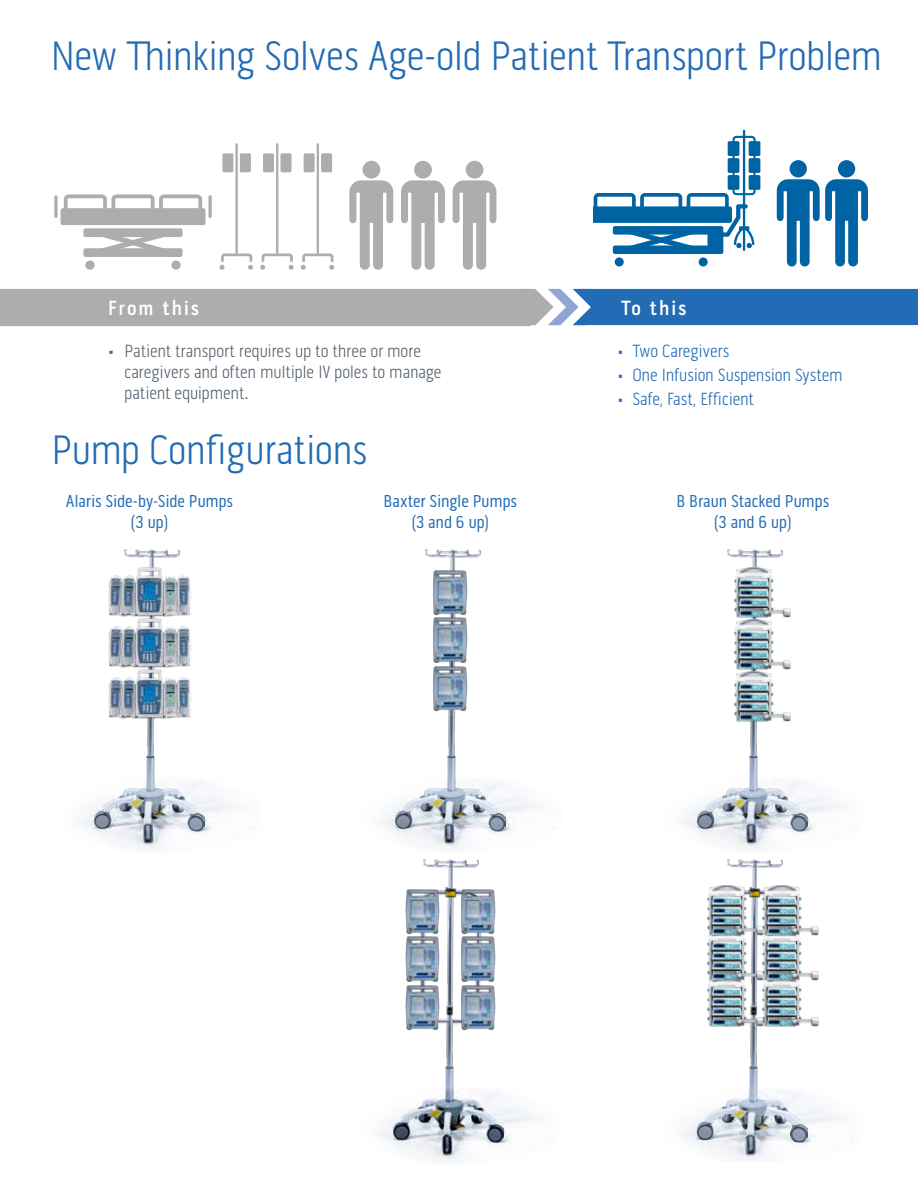
<style>
.page{position:relative;width:918px;height:1188px;background:#fff}
.page>*{position:absolute;margin:0;border:0;box-sizing:border-box;transform-origin:0 0}
.t1{font:300 42px "Pill Gothic 300 mg";letter-spacing:-.01em;color:#226bb5}
.t2{font:600 21px "Pill Gothic 300 mg";letter-spacing:.09em;color:#fff}
.t3{font:300 18px/21px "Pill Gothic 300 mg";letter-spacing:-.005em;color:#54626f}
.t4{font:300 18px "Pill Gothic 300 mg";letter-spacing:-.005em;color:#226bb5}
.t5{font:17.7px/21px "Pill Gothic 300 mg";letter-spacing:-.005em;color:#226bb5;text-align:center}
</style>
<div class="page">
<img style="left:680px;top:1105px;width:174px;height:56px">
<img style="left:697px;top:860px;width:110px;height:293px">
<img style="left:405px;top:860px;width:91px;height:226px">
<div style="left:790px;top:160px;width:17px;height:17px;background:#0063a4;border-radius:50%"></div>
<svg style="left:777px;top:179px;width:91px;height:87px"></svg>
<div style="left:838px;top:160px;width:17px;height:17px;background:#0063a4;border-radius:50%"></div>
<div style="left:613px;top:246px;width:97px;height:8px;background:#0063a4;border-radius:2px"></div>
<div style="left:615px;top:257px;width:9px;height:9px;background:#0063a4;border-radius:50%"></div>
<div style="left:699px;top:257px;width:9px;height:9px;background:#0063a4;border-radius:50%"></div>
<hr style="left:743px;top:130px;width:2px;height:121px;background:#0063a4">
<div style="left:749px;top:141px;width:11px;height:15px;background:#0063a4;border-radius:2px"></div>
<div style="left:749px;top:158px;width:11px;height:15px;background:#0063a4;border-radius:2px"></div>
<div style="left:749px;top:175px;width:11px;height:15px;background:#0063a4;border-radius:2px"></div>
<div style="left:707px;top:226px;width:16px;height:28px;background:#0063a4;border-radius:2px"></div>
<svg style="left:593px;top:136px;width:163px;height:113px"></svg>
<svg style="left:453px;top:180px;width:43px;height:90px"></svg>
<div style="left:466px;top:161px;width:17px;height:18px;background:#abaead;border-radius:50%"></div>
<svg style="left:401px;top:180px;width:44px;height:90px"></svg>
<div style="left:414px;top:161px;width:18px;height:18px;background:#abaead;border-radius:50%"></div>
<svg style="left:349px;top:180px;width:44px;height:90px"></svg>
<div style="left:363px;top:161px;width:17px;height:18px;background:#abaead;border-radius:50%"></div>
<div style="left:83px;top:248px;width:100px;height:9px;background:#abaead;border-radius:2px"></div>
<div style="left:83px;top:228px;width:100px;height:9px;background:#abaead;border-radius:2px"></div>
<div style="left:61px;top:208px;width:144px;height:17px;background:#abaead;border-radius:2px"></div>
<svg style="left:64px;top:194px;width:138px;height:15px"></svg>
<svg style="left:54px;top:195px;width:4px;height:23px"></svg>
<svg style="left:208px;top:195px;width:4px;height:23px"></svg>
<svg style="left:99px;top:237px;width:68px;height:12px"></svg>
<div style="left:85px;top:260px;width:10px;height:10px;background:#abaead;border-radius:50%"></div>
<div style="left:171px;top:260px;width:10px;height:10px;background:#abaead;border-radius:50%"></div>
<hr style="left:235px;top:143px;width:3px;height:113px;background:#abaead">
<svg style="left:220px;top:253px;width:33px;height:17px"></svg>
<div style="left:222px;top:153px;width:11px;height:19px;background:#abaead;border-radius:2px"></div>
<div style="left:240px;top:153px;width:11px;height:19px;background:#abaead;border-radius:2px"></div>
<hr style="left:276px;top:143px;width:2px;height:113px;background:#abaead">
<svg style="left:260px;top:253px;width:34px;height:17px"></svg>
<div style="left:263px;top:153px;width:11px;height:19px;background:#abaead;border-radius:2px"></div>
<div style="left:280px;top:153px;width:11px;height:19px;background:#abaead;border-radius:2px"></div>
<hr style="left:317px;top:143px;width:2px;height:113px;background:#abaead">
<svg style="left:301px;top:253px;width:33px;height:17px"></svg>
<div style="left:304px;top:153px;width:11px;height:19px;background:#abaead;border-radius:2px"></div>
<div style="left:321px;top:153px;width:11px;height:19px;background:#abaead;border-radius:2px"></div>
<svg style="left:0;top:289px;width:918px;height:37px"></svg>
<img style="left:78px;top:782px;width:176px;height:68px">
<img style="left:95px;top:549px;width:109px;height:293px">
<img style="left:107px;top:567px;width:85px;height:50px">
<img style="left:107px;top:617px;width:85px;height:51px">
<img style="left:107px;top:668px;width:85px;height:58px">
<img style="left:379px;top:782px;width:176px;height:68px">
<img style="left:395px;top:549px;width:110px;height:293px">
<img style="left:433px;top:570px;width:34px;height:45px">
<img style="left:433px;top:617px;width:34px;height:46px">
<img style="left:433px;top:666px;width:34px;height:45px">
<img style="left:377px;top:1086px;width:161px;height:76px">
<img style="left:406px;top:985px;width:33px;height:45px">
<img style="left:461px;top:936px;width:34px;height:46px">
<img style="left:406px;top:889px;width:33px;height:45px">
<img style="left:406px;top:936px;width:33px;height:46px">
<img style="left:461px;top:889px;width:34px;height:45px">
<img style="left:461px;top:985px;width:34px;height:45px">
<img style="left:764px;top:981px;width:55px;height:46px">
<img style="left:706px;top:981px;width:58px;height:46px">
<img style="left:764px;top:936px;width:55px;height:45px">
<img style="left:706px;top:936px;width:58px;height:45px">
<img style="left:764px;top:885px;width:55px;height:51px">
<img style="left:706px;top:885px;width:58px;height:51px">
<img style="left:681px;top:782px;width:176px;height:68px">
<img style="left:698px;top:549px;width:110px;height:293px">
<img style="left:733px;top:567px;width:58px;height:155px">
<h1 class="t1" style="left:51px;top:31px;width:833px">New Thinking Solves Age-old Patient Transport Problem</h1>
<p class="t2" style="left:108px;top:300px;width:93px">From this</p>
<p class="t2" style="left:621px;top:299px;width:67px">To this</p>
<p class="t3" style="left:125px;top:341px;width:319px;text-indent:-17px">• Patient transport requires up to three or more caregivers and often multiple IV poles to manage patient equipment.</p>
<p class="t4" style="left:617px;top:341px;width:113px">• Two Caregivers</p>
<p class="t4" style="left:617px;top:365px;width:227px">• One Infusion Suspension System</p>
<p class="t4" style="left:617px;top:389px;width:138px">• Safe, Fast, Efficient</p>
<h1 class="t1" style="left:51px;top:426px;width:318px">Pump Configurations</h1>
<p class="t5" style="left:66px;top:491px;width:169px">Alaris Side-by-Side Pumps (3 up)</p>
<p class="t5" style="left:384px;top:491px;width:135px">Baxter Single Pumps (3 and 6 up)</p>
<p class="t5" style="left:676px;top:491px;width:154px">B Braun Stacked Pumps (3 and 6 up)</p>
</div>
